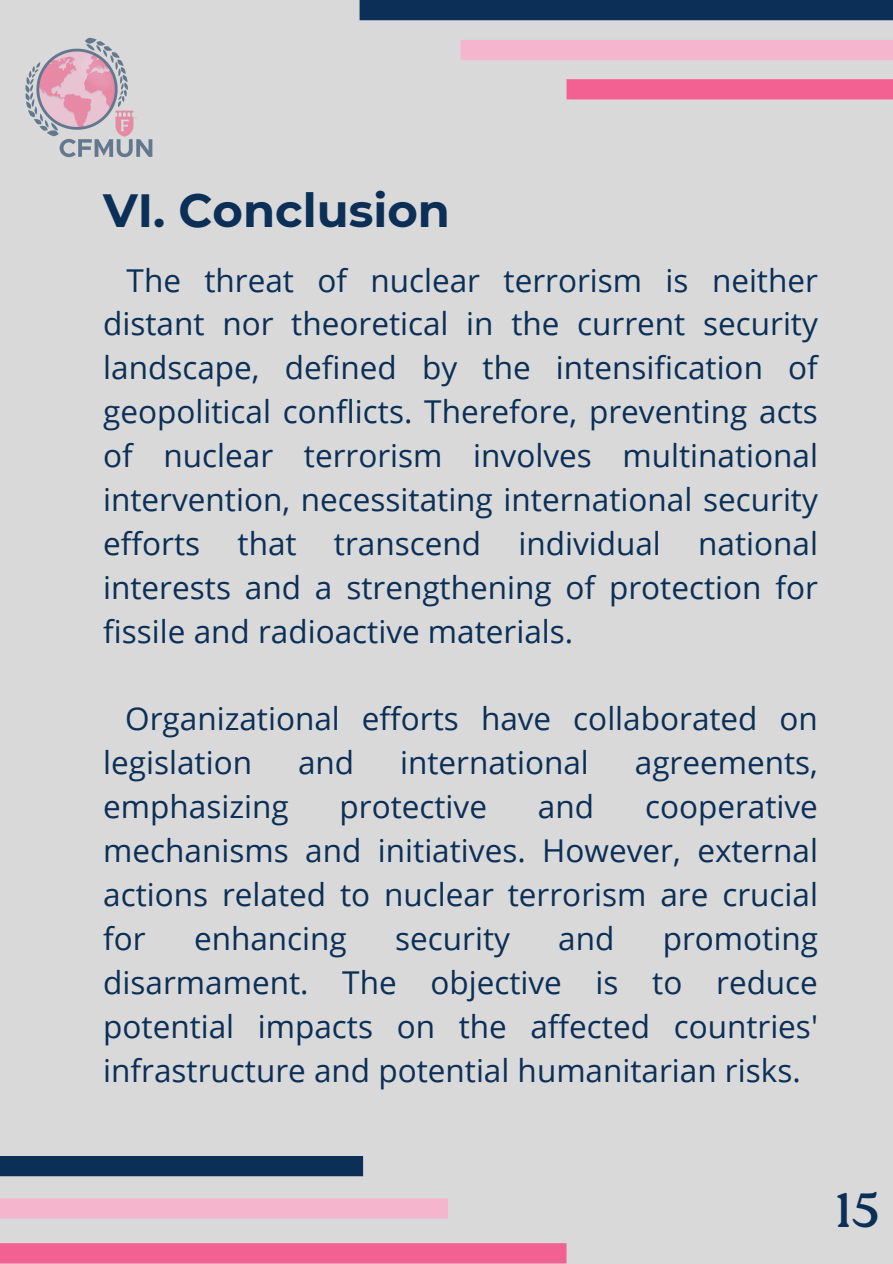
<style>
.page{position:relative;width:893px;height:1264px;background:#fff}
.page>*{position:absolute;margin:0;border:0;box-sizing:border-box;transform-origin:0 0}
.t1{font:48px "Roca One";color:#0b2f57}
.t2{font:700 46.5px "Montserrat";color:#0b2f57}
.t3{font:31.5px/43.8px "Open Sans";color:#0b2f57;text-align:justify}
</style>
<div class="page">
<div style="left:0;top:0;width:892px;height:1263px;background:#d9d9d9"></div>
<div style="left:359px;top:0;width:533px;height:20px;background:#0b2f57"></div>
<div style="left:460px;top:40px;width:432px;height:20px;background:#f4b5cd"></div>
<div style="left:566px;top:79px;width:326px;height:20px;background:#f26191"></div>
<div style="left:0;top:1155px;width:363px;height:21px;background:#0b2f57"></div>
<div style="left:0;top:1198px;width:448px;height:20px;background:#f4b5cd"></div>
<div style="left:0;top:1243px;width:566px;height:20px;background:#f26191"></div>
<img style="left:25px;top:37px;width:128px;height:121px">
<p class="t2" style="left:103px;top:182px;width:348px">VI. Conclusion</p>
<p class="t3" style="left:103px;top:257px;width:716px;text-indent:23px">The threat of nuclear terrorism is neither distant nor theoretical in the current security landscape, defined by the intensification of geopolitical conflicts. Therefore, preventing acts of nuclear terrorism involves multinational intervention, necessitating international security efforts that transcend individual national interests and a strengthening of protection for fissile and radioactive materials.</p>
<p class="t3" style="left:103px;top:696px;width:716px;text-indent:22px">Organizational efforts have collaborated on legislation</p>
<p class="t3" style="left:298px;top:740px;width:58px">and</p>
<p class="t3" style="left:400px;top:740px;width:190px">international</p>
<p class="t3" style="left:634px;top:740px;width:185px">agreements,</p>
<p class="t3" style="left:103px;top:784px;width:187px">emphasizing</p>
<p class="t3" style="left:339px;top:784px;width:149px">protective</p>
<p class="t3" style="left:538px;top:784px;width:58px">and</p>
<p class="t3" style="left:103px;top:784px;width:716px;text-indent:541px">cooperative mechanisms and initiatives. However, external actions related to nuclear terrorism are crucial for</p>
<p class="t3" style="left:194px;top:915px;width:154px">enhancing</p>
<p class="t3" style="left:395px;top:915px;width:116px">security</p>
<p class="t3" style="left:558px;top:915px;width:58px">and</p>
<p class="t3" style="left:103px;top:915px;width:716px;text-indent:559px">promoting disarmament. The objective is to reduce potential impacts on the affected countries' infrastructure and potential humanitarian risks.</p>
<p class="t1" style="left:834px;top:1182px;width:46px">15</p>
</div>
